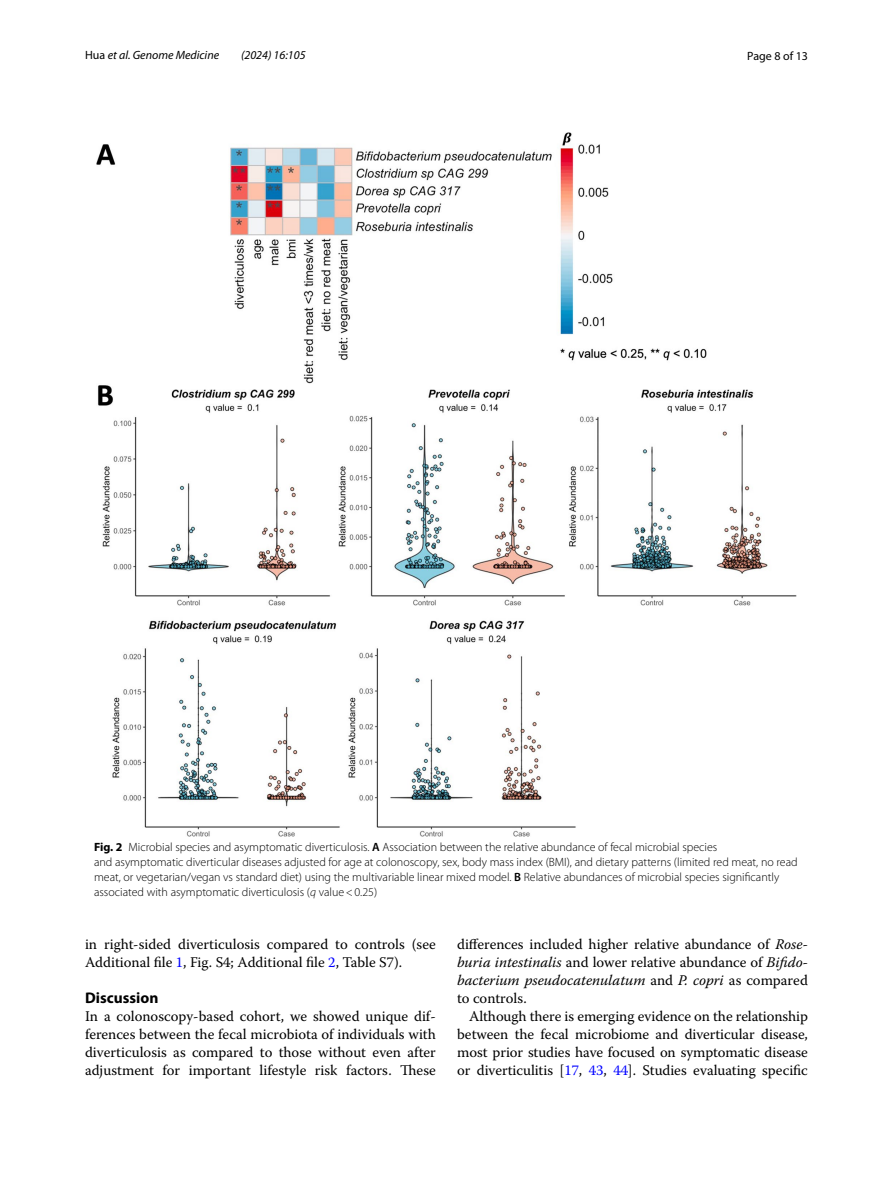
<style>
.page{position:relative;width:893px;height:1187px;background:#fff}
.page>*{position:absolute;margin:0;border:0;box-sizing:border-box;transform-origin:0 0}
.t1{font:700 15.45px "Myriad Pro";color:#000}
.t2{font:14.7px/18px "Warnock Pro";color:#000;text-align:justify}
.t3{font:300 12px/15px "Myriad Pro";color:#000}
.t4{font:italic 12px "Myriad Pro";color:#000}
.t5{font:12px "Myriad Pro";color:#000}
.s1{font-style:normal}
.s2{font-weight:700}
.s3{font-weight:600}
.s4{font-style:italic}
.s5{color:#00f}
</style>
<div class="page">
<img style="left:96px;top:133px;width:701px;height:703px">
<p class="t4" style="left:85px;top:48px;width:136px"><span class="s1">Hua</span> et al. Genome Medicine</p>
<p class="t4" style="left:241px;top:48px;width:66px">(2024) 16:105</p>
<p class="t5" style="left:747px;top:48px;width:62px">Page 8 of 13</p>
<p class="t3" style="left:94px;top:840px;width:705px"><span class="s2">Fig. 2</span> Microbial species and asymptomatic diverticulosis. <span class="s3">A</span> Association between the relative abundance of fecal microbial species<br>and asymptomatic diverticular diseases adjusted for age at colonoscopy, sex, body mass index (BMI), and dietary patterns (limited red meat, no read meat, or vegetarian/vegan vs standard diet) using the multivariable linear mixed model. <span class="s3">B</span> Relative abundances of microbial species significantly associated with asymptomatic diverticulosis (<span class="s4">q</span> value&lt;0.25)</p>
<p class="t2" style="left:85px;top:935px;width:352px">in right-sided diverticulosis compared to controls (see<br>Additional file <span class="s5">1</span>, Fig. S4; Additional file <span class="s5">2</span>, Table S7).</p>
<p class="t1" style="left:85px;top:987px;width:75px">Discussion</p>
<p class="t2" style="left:85px;top:1007px;width:352px">In a colonoscopy-based cohort, we showed unique dif&shy;ferences between the fecal microbiota of individuals with diverticulosis as compared to those without even after adjustment for important lifestyle risk factors. These</p>
<p class="t2" style="left:457px;top:935px;width:352px">differences included higher relative abundance of <span class="s4">Rose&shy;buria intestinalis</span> and lower relative abundance of <span class="s4">Bifido&shy;bacterium pseudocatenulatum</span> and <span class="s4">P. copri</span> as compared to controls.</p>
<p class="t2" style="left:457px;top:1007px;width:352px;text-indent:12px">Although there is emerging evidence on the relationship between the fecal microbiome and diverticular disease, most prior studies have focused on symptomatic disease or diverticulitis [<span class="s5">17</span>, <span class="s5">43</span>, <span class="s5">44</span>]. Studies evaluating specific</p>
</div>
